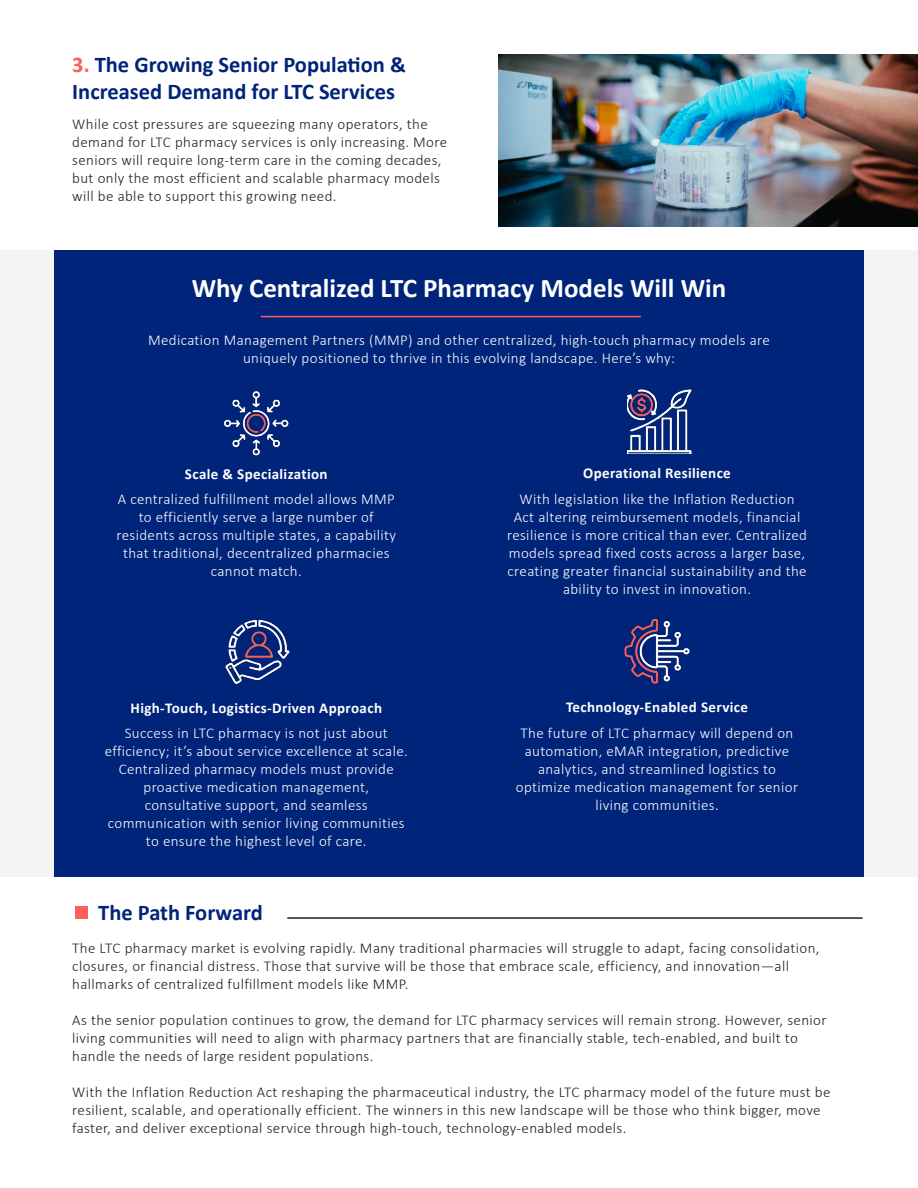
<style>
.page{position:relative;width:918px;height:1188px;background:#fff}
.page>*{position:absolute;margin:0;border:0;box-sizing:border-box;transform-origin:0 0}
.t1{font:700 27px "Calibri";color:#fff}
.t2{font:700 22.5px "Calibri";color:#00247a}
.Light_Size_10{font:300 15px/18px "Calibri";letter-spacing:.025em;color:#231f20}
.Light_Size_10-2{font:300 15px/18px "Calibri";letter-spacing:.025em;color:#fff;text-align:center}
.Light_Size_10-3{font:700 15px "Calibri";letter-spacing:.025em;color:#fff}
.s1{color:#fc605b}
</style>
<div class="page">
<div style="left:0;top:251px;width:918px;height:626px;background:#f3f4f5"></div>
<div style="left:54px;top:251px;width:810px;height:626px;background:#00247a"></div>
<div style="left:75px;top:906px;width:12px;height:13px;background:#fc605b"></div>
<hr style="left:287px;top:917px;width:576px;height:2px;background:#231f20">
<img style="left:499px;top:54px;width:419px;height:173px">
<hr style="left:261px;top:316px;width:380px;height:1px;background:#fc605b">
<img style="left:224px;top:391px;width:65px;height:65px">
<img style="left:627px;top:390px;width:64px;height:64px">
<img style="left:624px;top:618px;width:66px;height:66px">
<img style="left:225px;top:619px;width:65px;height:65px">
<p class="t2" style="left:72px;top:48px;width:335px"><span class="s1">3.</span> The Growing Senior Population &amp;</p>
<p class="t2" style="left:72px;top:75px;width:324px">Increased Demand for LTC Services</p>
<p class="Light_Size_10" style="left:72px;top:115px;width:376px">While cost pressures are squeezing many operators, the demand for LTC pharmacy services is only increasing. More seniors will require long-term care in the coming decades, but only the most efficient and scalable pharmacy models will be able to support this growing need.</p>
<p class="t1" style="left:192px;top:269px;width:536px">Why Centralized LTC Pharmacy Models Will Win</p>
<p class="Light_Size_10-2" style="left:148px;top:331px;width:623px">Medication Management Partners (MMP) and other centralized, high-touch pharmacy models are</p>
<p class="Light_Size_10-2" style="left:243px;top:349px;width:434px">uniquely positioned to thrive in this evolving landscape. Here’s why:</p>
<p class="Light_Size_10-3" style="left:185px;top:463px;width:144px">Scale &amp; Specialization</p>
<p class="Light_Size_10-2" style="left:118px;top:490px;width:279px">A centralized fulfillment model allows MMP</p>
<p class="Light_Size_10-2" style="left:139px;top:508px;width:237px">to efficiently serve a large number of</p>
<p class="Light_Size_10-2" style="left:116px;top:526px;width:281px">residents across multiple states, a capability that traditional, decentralized pharmacies</p>
<p class="Light_Size_10-2" style="left:211px;top:562px;width:92px">cannot match.</p>
<p class="Light_Size_10-3" style="left:131px;top:697px;width:253px">High-Touch, Logistics-Driven Approach</p>
<p class="Light_Size_10-2" style="left:125px;top:724px;width:264px">Success in LTC pharmacy is not just about</p>
<p class="Light_Size_10-2" style="left:105px;top:742px;width:305px">efficiency; it’s about service excellence at scale.<br>Centralized pharmacy models must provide proactive medication management,</p>
<p class="Light_Size_10-2" style="left:145px;top:796px;width:224px">consultative support, and seamless</p>
<p class="Light_Size_10-2" style="left:108px;top:814px;width:298px">communication with senior living communities to ensure the highest level of care.</p>
<p class="Light_Size_10-3" style="left:583px;top:463px;width:149px">Operational Resilience</p>
<p class="Light_Size_10-2" style="left:507px;top:489px;width:302px">With legislation like the Inflation Reduction<br>Act altering reimbursement models, financial resilience is more critical than ever. Centralized models spread fixed costs across a larger base, creating greater financial sustainability and the ability to invest in innovation.</p>
<p class="Light_Size_10-3" style="left:566px;top:697px;width:184px">Technology-Enabled Service</p>
<p class="Light_Size_10-2" style="left:521px;top:724px;width:274px">The future of LTC pharmacy will depend on</p>
<p class="Light_Size_10-2" style="left:525px;top:742px;width:266px">automation, eMAR integration, predictive</p>
<p class="Light_Size_10-2" style="left:538px;top:760px;width:240px">analytics, and streamlined logistics to</p>
<p class="Light_Size_10-2" style="left:516px;top:778px;width:284px">optimize medication management for senior living communities.</p>
<p class="t2" style="left:98px;top:896px;width:166px">The Path Forward</p>
<p class="Light_Size_10" style="left:72px;top:939px;width:749px">The LTC pharmacy market is evolving rapidly. Many traditional pharmacies will struggle to adapt, facing consolidation, closures, or financial distress. Those that survive will be those that embrace scale, efficiency, and innovation—all</p>
<p class="Light_Size_10" style="left:72px;top:975px;width:338px">hallmarks of centralized fulfillment models like MMP.</p>
<p class="Light_Size_10" style="left:72px;top:1011px;width:756px">As the senior population continues to grow, the demand for LTC pharmacy services will remain strong. However, senior living communities will need to align with pharmacy partners that are financially stable, tech-enabled, and built to</p>
<p class="Light_Size_10" style="left:72px;top:1047px;width:303px">handle the needs of large resident populations.</p>
<p class="Light_Size_10" style="left:72px;top:1083px;width:760px">With the Inflation Reduction Act reshaping the pharmaceutical industry, the LTC pharmacy model of the future must be resilient, scalable, and operationally efficient. The winners in this new landscape will be those who think bigger, move faster, and deliver exceptional service through high-touch, technology-enabled models.</p>
</div>
